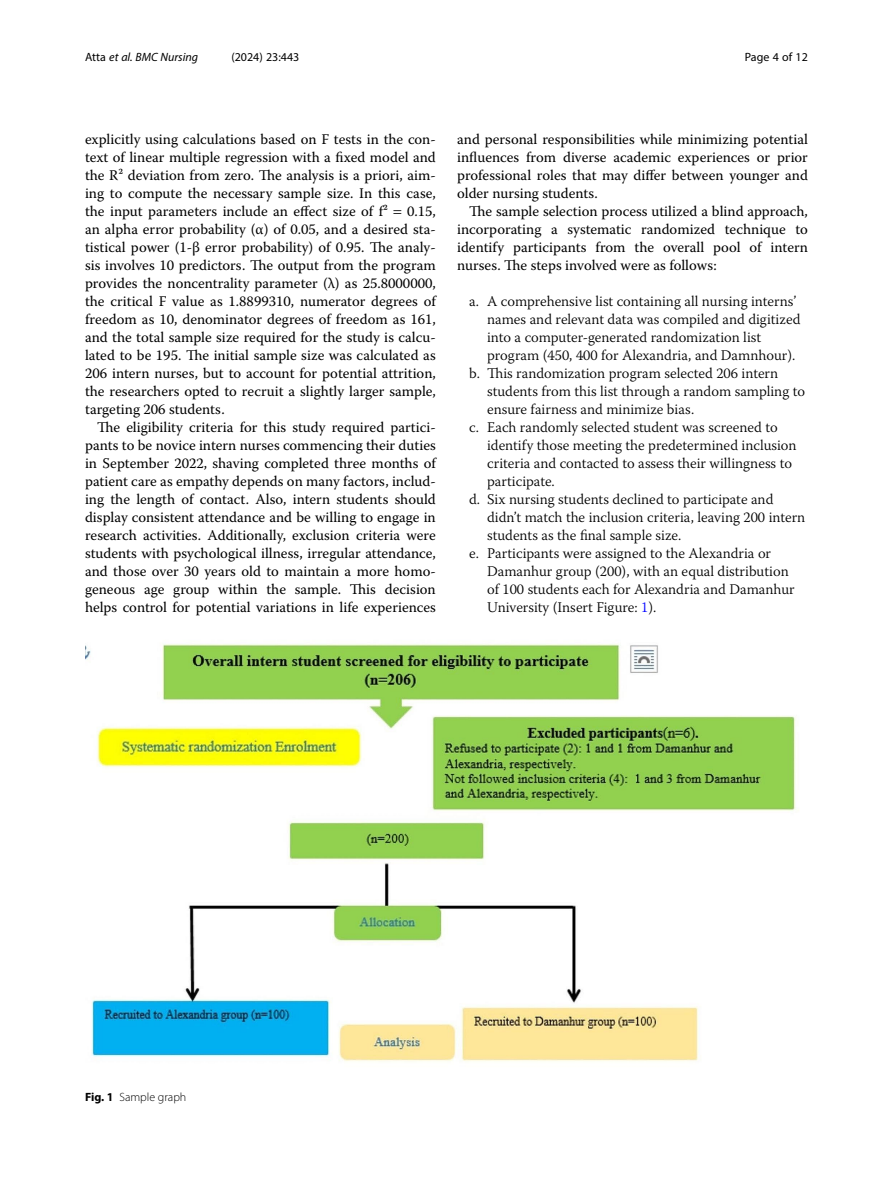
<style>
.page{position:relative;width:893px;height:1191px;background:#fff}
.page>*{position:absolute;margin:0;border:0;box-sizing:border-box;transform-origin:0 0}
.Body_Text_Indent{font:14.7px/18px "Warnock Pro";color:#000;text-align:justify}
.Ordered_L1{font:300 14.7px/18px "Warnock Pro";color:#000}
.t1{font:12px "Myriad Pro";color:#000}
.t2{font:italic 12px "Myriad Pro";color:#000}
.Figure_Caption{font:300 12px "Myriad Pro";color:#000}
.s1{font-style:normal}
.s2{color:#00f}
.s3{font-weight:700}
</style>
<div class="page">
<img style="left:85px;top:644px;width:714px;height:418px">
<p class="t2" style="left:85px;top:50px;width:115px"><span class="s1">Atta</span> et al. BMC Nursing</p>
<p class="t1" style="left:231px;top:50px;width:70px">(2024) 23:443</p>
<p class="t1" style="left:745px;top:50px;width:65px">Page 4 of 12</p>
<p class="Body_Text_Indent" style="left:85px;top:130px;width:352px">explicitly using calculations based on F tests in the con&shy;text of linear multiple regression with a fixed model and the R² deviation from zero. The analysis is a priori, aim&shy;ing to compute the necessary sample size. In this case, the input parameters include an effect size of f²</p>
<p class="Body_Text_Indent" style="left:85px;top:202px;width:352px;text-indent:322px">0.15, an alpha error probability (α) of 0.05, and a desired sta&shy;tistical power (1-β error probability) of 0.95. The analy&shy;sis involves 10 predictors. The output from the program provides the noncentrality parameter (λ) as 25.8000000, the critical F value as 1.8899310, numerator degrees of freedom as 10, denominator degrees of freedom as 161, and the total sample size required for the study is calcu&shy;lated to be 195. The initial sample size was calculated as 206 intern nurses, but to account for potential attrition, the researchers opted to recruit a slightly larger sample, targeting 206 students.</p>
<p class="Body_Text_Indent" style="left:85px;top:418px;width:352px;text-indent:12px">The eligibility criteria for this study required partici&shy;pants to be novice intern nurses commencing their duties in September 2022, shaving completed three months of patient care as empathy depends on many factors, includ&shy;ing the length of contact. Also, intern students should display consistent attendance and be willing to engage in research activities. Additionally, exclusion criteria were students with psychological illness, irregular attendance, and those over 30 years old to maintain a more homo&shy;geneous age group within the sample. This decision helps control for potential variations in life experiences</p>
<p class="Body_Text_Indent" style="left:457px;top:130px;width:352px">and personal responsibilities while minimizing potential influences from diverse academic experiences or prior professional roles that may differ between younger and older nursing students.</p>
<p class="Body_Text_Indent" style="left:457px;top:202px;width:352px;text-indent:12px">The sample selection process utilized a blind approach, incorporating a systematic randomized technique to identify participants from the overall pool of intern nurses. The steps involved were as follows:</p>
<p class="Ordered_L1" style="left:487px;top:292px;width:315px;text-indent:-18px">a. A comprehensive list containing all nursing interns’ names and relevant data was compiled and digitized into a computer-generated randomization list program (450, 400 for Alexandria, and Damnhour).</p>
<p class="Ordered_L1" style="left:487px;top:364px;width:319px;text-indent:-18px">b. This randomization program selected 206 intern students from this list through a random sampling to ensure fairness and minimize bias.</p>
<p class="Ordered_L1" style="left:487px;top:418px;width:311px;text-indent:-18px">c. Each randomly selected student was screened to identify those meeting the predetermined inclusion criteria and contacted to assess their willingness to participate.</p>
<p class="Ordered_L1" style="left:487px;top:490px;width:320px;text-indent:-18px">d. Six nursing students declined to participate and didn’t match the inclusion criteria, leaving 200 intern students as the final sample size.</p>
<p class="Ordered_L1" style="left:487px;top:544px;width:309px;text-indent:-18px">e. Participants were assigned to the Alexandria or Damanhur group (200), with an equal distribution of 100 students each for Alexandria and Damanhur University (Insert Figure: <span class="s2">1</span>).</p>
<p class="Figure_Caption" style="left:85px;top:1089px;width:103px"><span class="s3">Fig. 1</span> Sample graph</p>
</div>
